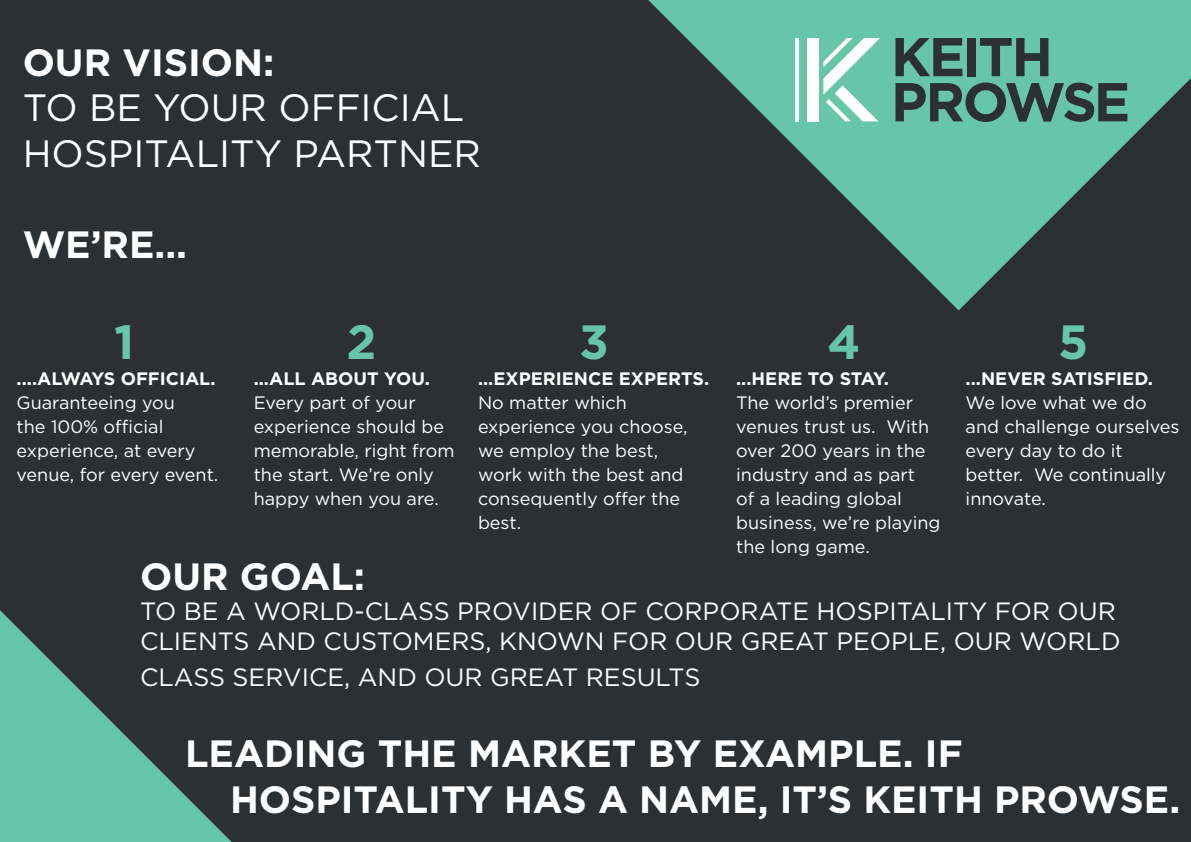
<style>
.page{position:relative;width:1191px;height:842px;background:#2c3033}
.page>*{position:absolute;margin:0;border:0;box-sizing:border-box;transform-origin:0 0}
.t1{font:700 48px "Gotham";color:#67c5a8}
.t2{font:700 38px/45.6px "Gotham";color:#fff}
.t3{font:38px/45.6px "Gotham";color:#fff}
.t4{font:25px/30px "Gotham";color:#fff}
.t5{font:18px/24px "Gotham";color:#fff}
.t6{font:700 18px "Gotham";color:#fff}
</style>
<div class="page">
<svg style="left:648px;top:0;width:543px;height:310px"></svg>
<svg style="left:895px;top:38px;width:67px;height:38px"></svg>
<div style="left:967px;top:38px;width:9px;height:38px;background:#2c3033"></div>
<svg style="left:980px;top:38px;width:68px;height:38px"></svg>
<svg style="left:895px;top:82px;width:232px;height:40px"></svg>
<div style="left:807px;top:38px;width:11px;height:83px;background:#fff"></div>
<hr style="left:795px;top:38px;width:4px;height:83px;background:#fff">
<svg style="left:823px;top:38px;width:57px;height:83px;background:#98d8c4"></svg>
<svg style="left:0;top:610px;width:232px;height:232px"></svg>
<h2 class="t2" style="left:23px;top:39px;width:253px">OUR VISION:</h2>
<h2 class="t3" style="left:23px;top:84px;width:460px">TO BE YOUR OFFICIAL<br>HOSPITALITY PARTNER</h2>
<h2 class="t2" style="left:23px;top:222px;width:166px">WE’RE...</h2>
<h1 class="t1" style="left:114px;top:310px;width:22px">1</h1>
<p class="t6" style="left:17px;top:366px;width:200px">....ALWAYS OFFICIAL.</p>
<p class="t5" style="left:17px;top:390px;width:203px">Guaranteeing you<br>the 100% official experience, at every venue, for every event.</p>
<h1 class="t1" style="left:346px;top:310px;width:31px">2</h1>
<p class="t6" style="left:254px;top:366px;width:178px">...ALL ABOUT YOU.</p>
<p class="t5" style="left:254px;top:390px;width:202px">Every part of your experience should be memorable, right from the start. We’re only happy when you are.</p>
<h1 class="t1" style="left:579px;top:310px;width:31px">3</h1>
<p class="t6" style="left:478px;top:366px;width:233px">...EXPERIENCE EXPERTS.</p>
<p class="t5" style="left:478px;top:390px;width:211px">No matter which experience you choose, we employ the best, work with the best and consequently offer the best.</p>
<h1 class="t1" style="left:827px;top:310px;width:35px">4</h1>
<p class="t6" style="left:736px;top:366px;width:154px">...HERE TO STAY.</p>
<p class="t5" style="left:736px;top:390px;width:206px">The world’s premier venues trust us. With over 200 years in the industry and as part<br>of a leading global business, we’re playing the long game.</p>
<h1 class="t1" style="left:1058px;top:310px;width:32px">5</h1>
<p class="t6" style="left:966px;top:366px;width:189px">...NEVER SATISFIED.</p>
<p class="t5" style="left:966px;top:390px;width:215px">We love what we do and challenge ourselves every day to do it better. We continually innovate.</p>
<h2 class="t2" style="left:140px;top:553px;width:227px">OUR GOAL:</h2>
<h3 class="t4" style="left:140px;top:595px;width:982px">TO BE A WORLD-CLASS PROVIDER OF CORPORATE HOSPITALITY FOR OUR<br>CLIENTS AND CUSTOMERS, KNOWN FOR OUR GREAT PEOPLE, OUR WORLD</h3>
<h3 class="t4" style="left:140px;top:661px;width:562px">CLASS SERVICE, AND OUR GREAT RESULTS</h3>
<h2 class="t2" style="left:230px;top:731px;width:952px;text-indent:-45px">LEADING THE MARKET BY EXAMPLE. IF<br>HOSPITALITY HAS A NAME, IT’S KEITH PROWSE.</h2>
</div>
